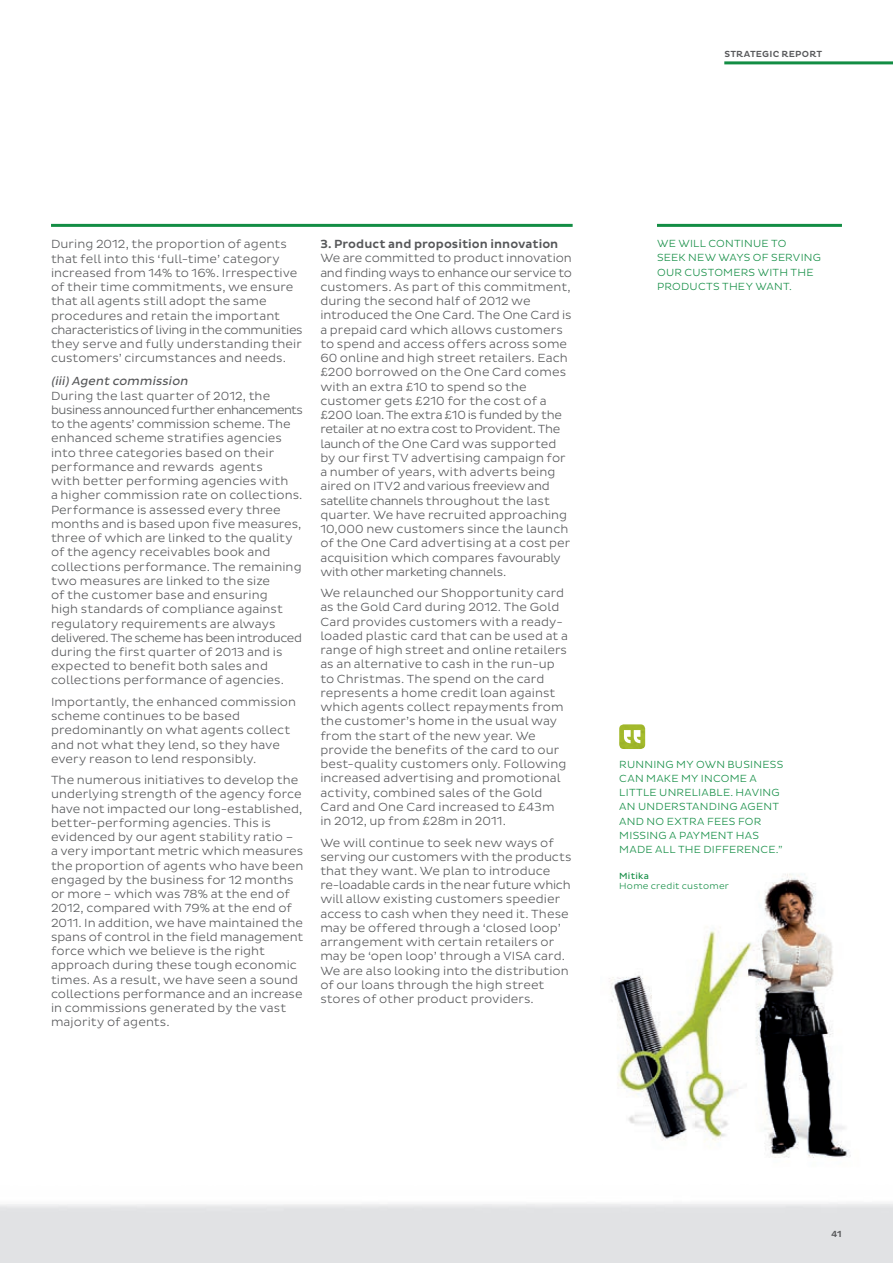
<style>
.page{position:relative;width:893px;height:1263px;background:#fff}
.page>*{position:absolute;margin:0;border:0;box-sizing:border-box;transform-origin:0 0}
.t1{font:300 12px/14.2px "Pluto Sans";letter-spacing:.005em;color:#57585a}
.Subhead_Style_02{font:500 12px "Pluto Sans";letter-spacing:.005em;color:#57585a}
.Subhead_Style_03{font:italic 12px "Pluto Sans";color:#57585a}
.Captions{font:300 10.5px/14.2px "Pluto Sans";letter-spacing:.025em;color:#138d44}
.Caption_-_Position{font:300 9px "Pluto Sans";letter-spacing:.025em;color:#138d44}
.Pagination___Ranged{font:500 9px "Pluto";letter-spacing:.02em;color:#57585a}
.Caption_-_Name{font:9px "Pluto Sans";letter-spacing:.025em;color:#138d44}
</style>
<div class="page">
<img style="left:609px;top:874px;width:242px;height:284px">
<hr style="left:724px;top:61px;width:169px;height:3px;background:#138d44">
<hr style="left:51px;top:224px;width:522px;height:3px;background:#138d44">
<hr style="left:657px;top:224px;width:185px;height:3px;background:#138d44">
<img style="left:619px;top:724px;width:26px;height:25px">
<svg style="left:624px;top:730px;width:16px;height:13px"></svg>
<p class="Pagination___Ranged" style="left:724px;top:49px;width:99px">STRATEGIC REPORT</p>
<p class="t1" style="left:51px;top:237px;width:253px">During 2012, the proportion of agents that fell into this ‘full-time’ category increased from 14% to 16%. Irrespective of their time commitments, we ensure that all agents still adopt the same procedures and retain the important characteristics of living in the communities they serve and fully understanding their customers’ circumstances and needs.</p>
<p class="Subhead_Style_03" style="left:51px;top:374px;width:141px">(iii)Agent commission</p>
<p class="t1" style="left:51px;top:388px;width:253px">During the last quarter of 2012, the business announced further enhancements to the agents’ commission scheme. The enhanced scheme stratifies agencies into three categories based on their performance and rewards agents<br>with better performing agencies with<br>a higher commission rate on collections.<br>Performance is assessed every three months and is based upon five measures, three of which are linked to the quality of the agency receivables book and collections performance. The remaining two measures are linked to the size<br>of the customer base and ensuring<br>high standards of compliance against regulatory requirements are always delivered. The scheme has been introduced during the first quarter of 2013 and is expected to benefit both sales and collections performance of agencies.</p>
<p class="t1" style="left:51px;top:695px;width:247px">Importantly, the enhanced commission scheme continues to be based predominantly on what agents collect and not what they lend, so they have every reason to lend responsibly.</p>
<p class="t1" style="left:51px;top:773px;width:254px">The numerous initiatives to develop the underlying strength of the agency force have not impacted our long-established, better-performing agencies. This is evidenced by our agent stability ratio –<br>a very important metric which measures the proportion of agents who have been engaged by the business for 12 months or more – which was 78% at the end of 2012, compared with 79% at the end of 2011. In addition, we have maintained the spans of control in the field management force which we believe is the right approach during these tough economic times. As a result, we have seen a sound collections performance and an increase in commissions generated by the vast majority of agents.</p>
<p class="Subhead_Style_02" style="left:320px;top:237px;width:239px">3. Product and proposition innovation</p>
<p class="t1" style="left:320px;top:251px;width:253px">We are committed to product innovation and finding ways to enhance our service to customers. As part of this commitment, during the second half of 2012 we introduced the One Card. The One Card is a prepaid card which allows customers to spend and access offers across some 60 online and high street retailers. Each £200 borrowed on the One Card comes with an extra £10 to spend so the customer gets £210 for the cost of a £200 loan. The extra £10 is funded by the retailer at no extra cost to Provident. The launch of the One Card was supported by our first TV advertising campaign for a number of years, with adverts being aired on ITV2 and various freeview and satellite channels throughout the last quarter. We have recruited approaching 10,000 new customers since the launch of the One Card advertising at a cost per acquisition which compares favourably with other marketing channels.</p>
<p class="t1" style="left:320px;top:586px;width:249px">We relaunched our Shopportunity card as the Gold Card during 2012. The Gold Card provides customers with a ready&shy;loaded plastic card that can be used at a range of high street and online retailers as an alternative to cash in the run-up to Christmas. The spend on the card represents a home credit loan against which agents collect repayments from the customer’s home in the usual way from the start of the new year. We provide the benefits of the card to our best-quality customers only. Following increased advertising and promotional activity, combined sales of the Gold Card and One Card increased to £43m in 2012, up from £28m in 2011.</p>
<p class="t1" style="left:320px;top:835px;width:253px">We will continue to seek new ways of serving our customers with the products that they want. We plan to introduce re-loadable cards in the near future which will allow existing customers speedier access to cash when they need it. These may be offered through a ‘closed loop’ arrangement with certain retailers or may be ‘open loop’ through a VISA card.<br>We are also looking into the distribution of our loans through the high street stores of other product providers.</p>
<p class="Captions" style="left:657px;top:236px;width:165px">WE WILL CONTINUE TO<br>SEEK NEW WAYS OF SERVING<br>OUR CUSTOMERS WITH THE<br>PRODUCTS THEY WANT.</p>
<p class="Captions" style="left:619px;top:757px;width:165px">RUNNING MY OWN BUSINESS<br>CAN MAKE MY INCOME A<br>LITTLE UNRELIABLE. HAVING<br>AN UNDERSTANDING AGENT<br>AND NO EXTRA FEES FOR<br>MISSING A PAYMENT HAS<br>MADE ALL THE DIFFERENCE.”</p>
<p class="Caption_-_Name" style="left:619px;top:871px;width:31px">Mitika</p>
<p class="Caption_-_Position" style="left:619px;top:881px;width:111px">Home credit customer</p>
<p class="Pagination___Ranged" style="left:831px;top:1229px;width:12px">41</p>
</div>
